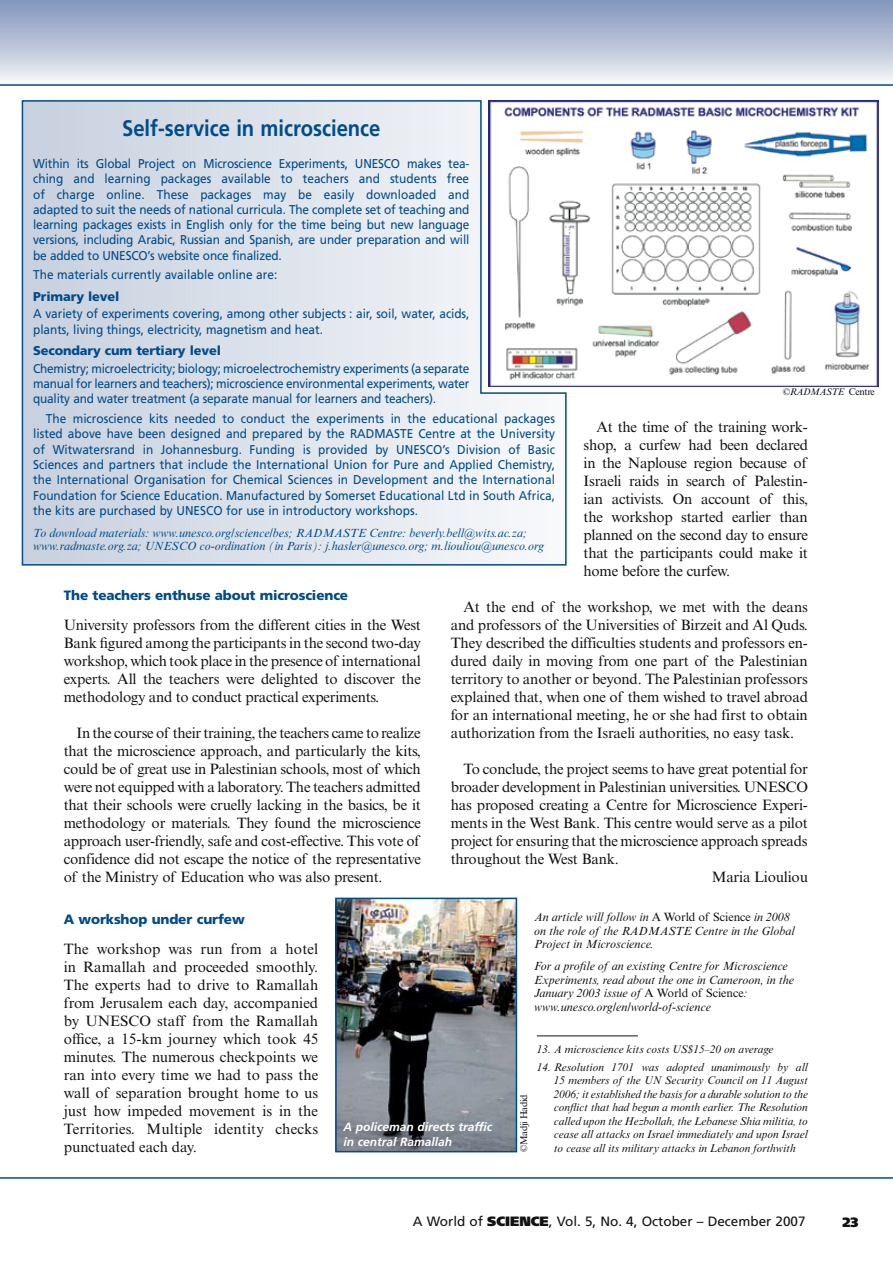
<style>
.page{position:relative;width:893px;height:1263px;background:#fff}
.page>*{position:absolute;margin:0;border:0;box-sizing:border-box;transform-origin:0 0}
.t1{font:700 22.5px "Frutiger LT Std";color:#004b88;scale:.9 1}
.t2{font:15px/18px "Times New Roman MT Std";letter-spacing:-.015em;color:#121212;text-align:justify}
.t3{font:900 13.5px "Frutiger LT Std";letter-spacing:-.01em;color:#004b88}
.t4{font:13.5px "Frutiger LT Std";color:#121212}
.t5{font:900 13.5px "Frutiger LT Std";color:#121212}
.t6{font:12.75px/15.3px "Frutiger LT Std";color:#004b88;text-align:justify;scale:.93 1}
.t7{font:900 12.75px "Frutiger LT Std";letter-spacing:-.01em;color:#004b88}
.t8{font:italic 12px/13.5px "Times New Roman MT Std";color:#121212}
.t9{font:italic 12px/13.5px "Times New Roman MT Std";color:#004b88}
.t10{font:italic 700 12px/14.4px "Frutiger LT Std";color:#fff}
.t11{font:italic 11.25px/13.5px "Times New Roman MT Std";color:#121212;text-align:justify}
.t12{font:italic 9.75px "Times New Roman MT Std";letter-spacing:-.035em;color:#121212}
.t13{font:9.75px "Times New Roman MT Std";letter-spacing:-.035em;color:#121212}
.s1{font-style:normal}
.s2{font-weight:900}
</style>
<div class="page">
<hr style="left:0;top:1177px;width:893px;height:2px;background:#004b88">
<div style="left:1px;top:0;width:892px;height:85px;background:linear-gradient(to bottom,#7f92b9,#f4f6f7)"></div>
<svg style="left:0;top:0;width:2px;height:84px"></svg>
<hr style="left:0;top:84px;width:893px;height:2px;background:#004b88">
<svg style="left:21px;top:100px;width:546px;height:466px;background:#dbe1ea"></svg>
<img style="left:338px;top:901px;width:176px;height:248px">
<div style="left:335px;top:898px;width:182px;height:254px;border:2px solid #004b88"></div>
<hr style="left:537px;top:1035px;width:101px;height:1px;background:#121212">
<img style="left:489px;top:101px;width:390px;height:286px">
<h1 class="t1" style="left:122px;top:115px;width:289px">Self-service in microscience</h1>
<p class="t6" style="left:33px;top:156px;width:355px">Within its Global Project on Microscience Experiments, UNES</p>
<p class="t6" style="left:33px;top:156px;width:471px;text-indent:351px">CO makes tea&shy;ching and learning packages available to teachers and students free of charge online. These packages may be easily downloaded and adapted to suit the needs of national curricula. The complete set of teaching and learning packages exists in English only for the time being but new language versions, including Arabic, Russian and Spanish, are under preparation and will be added to UNES</p>
<p class="t6" style="left:33px;top:246px;width:269px;line-height:19.5px;text-indent:98px">CO’s website once finalized.<br>The materials currently available online are:</p>
<p class="t7" style="left:33px;top:288px;width:88px">Primary level</p>
<p class="t6" style="left:33px;top:306px;width:471px">A variety of experiments covering, among other subjects : air, soil, water, acids, plants, living things, electricity, magnetism and heat.</p>
<p class="t7" style="left:33px;top:343px;width:189px">Secondary cum tertiary level</p>
<p class="t6" style="left:33px;top:361px;width:471px">Chemistry; microelectricity; biology; microelectrochemistry experiments (a separate manual for learners and teachers); microscience environmental experiments, water quality and water treatment (a separate manual for learners and teachers).</p>
<p class="t6" style="left:33px;top:411px;width:562px;text-indent:13px">The microscience kits needed to conduct the experiments in the educational packages listed above have been designed and prepared by the RADMASTE</p>
<p class="t12" style="left:783px;top:387px;width:94px">©RADMASTE <span class="s1">Centre</span></p>
<p class="t2" style="left:584px;top:418px;width:226px;text-indent:13px">At the time of the training work&shy;shop, a curfew had been declared in the Naplouse region because of Israeli raids in search of Palestin&shy;ian activists. On account of this, the workshop started earlier than planned on the second day to ensure that the participants could make it home before the curfew.</p>
<p class="t2" style="left:451px;top:598px;width:359px;text-indent:13px">At the end of the workshop, we met with the deans and professors of the Universities of Birzeit and Al Quds.<br>They described the difficulties students and professors en&shy;dured daily in moving from one part of the Palestinian territory to another or beyond. The Palestinian professors explained that, when one of them wished to travel abroad for an international meeting, he or she had first to obtain authorization from the Israeli authorities, no easy task.</p>
<p class="t2" style="left:463px;top:760px;width:346px">To conclude, the project seems to have great potential for</p>
<p class="t2" style="left:451px;top:778px;width:359px">broader development in Palestinian universities. UNESCO</p>
<p class="t2" style="left:451px;top:796px;width:359px">has proposed creating a Centre for Microscience Experi-</p>
<p class="t2" style="left:451px;top:814px;width:359px">ments in the West Bank. This centre would serve as a pilot</p>
<p class="t2" style="left:451px;top:832px;width:358px">project for ensuring that the microscience approach spreads</p>
<p class="t2" style="left:451px;top:850px;width:170px">throughout the West Bank.</p>
<p class="t2" style="left:712px;top:868px;width:98px">Maria Liouliou</p>
<p class="t8" style="left:534px;top:910px;width:262px">An article will follow in <span class="s1">A World of Science</span> in 2008 on the role of the RADMASTE Centre in the Global<br>Project in Microscience.</p>
<p class="t8" style="left:534px;top:959px;width:261px">For a profile of an existing Centre for Microscience Experiments, read about the one in Cameroon, in the January 2003 issue of <span class="s1">A World of Science</span>: www.unesco.org/en/world-of-science</p>
<p class="t6" style="left:418px;top:426px;width:148px">Centre at the U niversity</p>
<p class="t6" style="left:33px;top:442px;width:399px">of Witwatersrand in Johannesburg. Funding is provided by UNES</p>
<p class="t6" style="left:33px;top:442px;width:563px;text-indent:393px">CO’s Division of Basic Sciences and partners that include the I nternational U nion for Pure and Applied Chemistry, the I nternational Organisation for Chemical Sciences in Development and the I nternational Foundation for Science Education. Manufactured by Somerset Educational Ltd in South Africa, the kits are purchased by UNES</p>
<p class="t6" style="left:206px;top:503px;width:229px">CO for use in introductory workshops.</p>
<p class="t9" style="left:33px;top:526px;width:513px">To download materials: www.unesco.org/science/bes; RADMASTE Centre: beverly.bell@wits.ac.za; www.radmaste.org.za; UNESCO co-ordination (in Paris): j.hasler@unesco.org; m.liouliou@unesco.org</p>
<p class="t3" style="left:64px;top:587px;width:286px">The teachers enthuse about microscience</p>
<p class="t2" style="left:64px;top:616px;width:359px">University professors from the different cities in the West Bank figured among the participants in the second two-day workshop, which took place in the presence of international experts. All the teachers were delighted to discover the methodology and to conduct practical experiments.</p>
<p class="t2" style="left:64px;top:724px;width:359px;text-indent:13px">In the course of their training, the teachers came to realize that the microscience approach, and particularly the kits, could be of great use in Palestinian schools, most of which were not equipped with a laboratory. The teachers admitted that their schools were cruelly lacking in the basics, be it methodology or materials. They found the microscience approach user-friendly, safe and cost-effective. This vote of confidence did not escape the notice of the representative of the Ministry of Education who was also present.</p>
<p class="t3" style="left:64px;top:911px;width:182px">A workshop under curfew</p>
<p class="t2" style="left:64px;top:940px;width:256px">The workshop was run from a hotel in Ramallah and proceeded smoothly.<br>The experts had to drive to Ramallah from Jerusalem each day, accompanied by UNESCO staff from the Ramallah office, a 15-km journey which took 45 minutes. The numerous checkpoints we ran into every time we had to pass the wall of separation brought home to us just how impeded movement is in the Territories. Multiple identity checks punctuated each day.</p>
<p class="t11" style="left:537px;top:1043px;width:238px">13. A microscience kits costs US$15–20 on average</p>
<p class="t11" style="left:554px;top:1060px;width:256px;text-indent:-17px">14. Resolution 1701 was adopted unanimously by all 15 members of the UN Security Council on 11 August 2006; it established the basis for a durable solution to the conflict that had begun a month earlier. The Resolution called upon the Hezbollah, the Lebanese Shia militia, to cease all attacks on Israel immediately and upon Israel to cease all its military attacks in Lebanon forthwith</p>
<p class="t13" style="left:518px;top:1152px;width:59px;rotate:-90deg">©Madji Hadid</p>
<p class="t10" style="left:343px;top:1120px;width:150px">A policeman directs traffic in central Ramallah</p>
<p class="t4" style="left:413px;top:1213px;width:394px">A World of <span class="s2">SCIENCE</span>, Vol. 5, N o. 4, October – December 2007</p>
<p class="t5" style="left:842px;top:1214px;width:9px">23</p>
</div>
